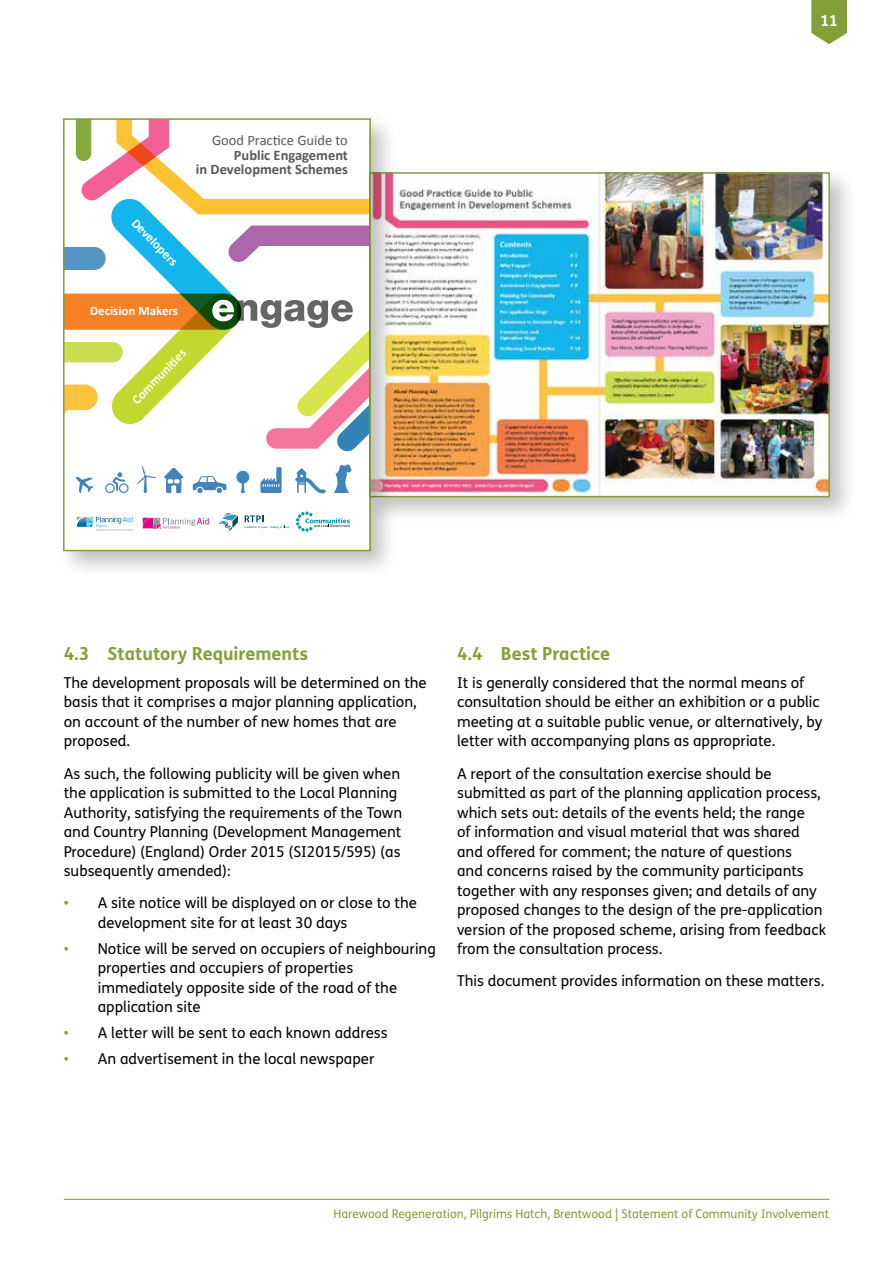
<style>
.page{position:relative;width:893px;height:1263px;background:#fff}
.page>*{position:absolute;margin:0;border:0;box-sizing:border-box;transform-origin:0 0}
.t1{font:700 18px "FS Me";color:#839f37}
.t2{font:15px/19.5px "FS Me";color:#000}
.t3{font:700 15px "FS Me";color:#fff}
.t4{font:700 14.55px/14.2px "Calibri";color:#58595b;text-align:right}
.t5{font:14.55px "Calibri";color:#58595b}
.t6{font:700 12.9px "Calibri";letter-spacing:-.005em;color:#fff}
.t7{font:12px "FS Me";color:#839f37}
.s1{color:#839f37}
</style>
<div class="page">
<hr style="left:64px;top:1199px;width:765px;height:1px;background:#839f37">
<svg style="left:811px;top:0;width:36px;height:44px;background:#93ab51"></svg>
<div style="left:363px;top:166px;width:494px;height:359px;background:#000;opacity:.25"></div>
<img style="left:398px;top:175px;width:429px;height:319px">
<div style="left:369px;top:172px;width:461px;height:325px;border:2px solid #839f37"></div>
<div style="left:57px;top:112px;width:341px;height:466px;background:#000;opacity:.25"></div>
<svg style="left:66px;top:121px;width:302px;height:427px"></svg>
<div style="left:76px;top:119px;width:15px;height:34px;background:#84a93e"></div>
<div style="left:63px;top:118px;width:308px;height:433px;border:2px solid #839f37"></div>
<p class="t5" style="left:212px;top:132px;width:137px">Good Practice Guide to</p>
<p class="t4" style="left:196px;top:147px;width:154px">Public Engagement<br>in Development Schemes</p>
<p class="t6" style="left:140px;top:215px;width:62px;rotate:46deg">Developers</p>
<p class="t6" style="left:90px;top:303px;width:90px">Decision Makers</p>
<p class="t6" style="left:129px;top:396px;width:73px;rotate:-46deg">Communiti es</p>
<p class="t3" style="left:820px;top:9px;width:19px">11</p>
<p class="t1" style="left:64px;top:639px;width:246px">4.3 Statutory Requirements</p>
<p class="t2" style="left:64px;top:673px;width:364px">The development proposals will be determined on the basis that it comprises a major planning application, on account of the number of new homes that are proposed.</p>
<p class="t2" style="left:64px;top:763px;width:340px">As such, the following publicity will be given when the application is submitted to the Local Planning Authority, satisfying the requirements of the Town and Country Planning (Development Management Procedure) (England) Order 2015 (SI2015/595) (as subsequently amended):</p>
<p class="t2" style="left:98px;top:893px;width:321px;text-indent:-34px"><span class="s1">•</span> A site notice will be displayed on or close to the development site for at least 30 days</p>
<p class="t2" style="left:98px;top:938px;width:340px;text-indent:-34px"><span class="s1">•</span> Notice will be served on occupiers of neighbouring properties and occupiers of properties immediately opposite side of the road of the application site</p>
<p class="t2" style="left:64px;top:1023px;width:325px"><span class="s1">•</span> A letter will be sent to each known address</p>
<p class="t2" style="left:64px;top:1049px;width:312px"><span class="s1">•</span> An advertisement in the local newspaper</p>
<p class="t1" style="left:457px;top:639px;width:155px">4.4 Best Practice</p>
<p class="t2" style="left:457px;top:673px;width:367px">It is generally considered that the normal means of consultation should be either an exhibition or a public meeting at a suitable public venue, or alternatively, by letter with accompanying plans as appropriate.</p>
<p class="t2" style="left:457px;top:763px;width:370px">A report of the consultation exercise should be submitted as part of the planning application process, which sets out: details of the events held; the range<br>of information and visual material that was shared and offered for comment; the nature of questions<br>and concerns raised by the community participants together with any responses given; and details of any proposed changes to the design of the pre-application version of the proposed scheme, arising from feedback from the consultation process.</p>
<p class="t2" style="left:457px;top:971px;width:369px">This document provides information on these matters.</p>
<p class="t7" style="left:333px;top:1205px;width:497px">Harewood Regeneration, Pilgrims Hatch, Brentwood | Statement of Community Involvement</p>
</div>
